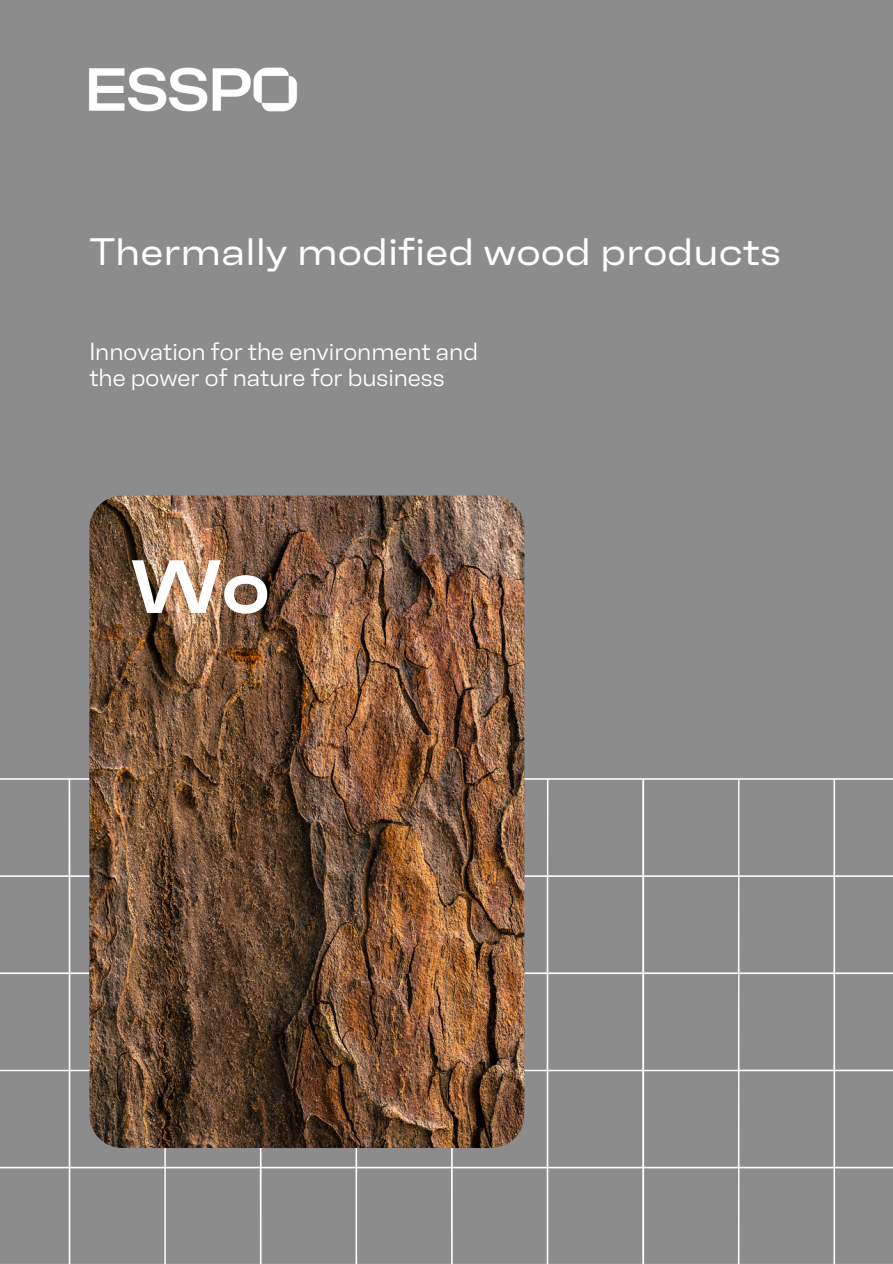
<style>
.page{position:relative;width:893px;height:1264px;background:#fff}
.page>*{position:absolute;margin:0;border:0;box-sizing:border-box;transform-origin:0 0}
.t1{font:600 75.15px "RB Faktum Neue Extended";color:#fff}
.t2{font:38.25px "RB Faktum Neue Extended";color:#fff}
.t3{font:300 24.75px/25.8px "RB Faktum Neue";color:#fff}
</style>
<div class="page">
<div style="left:0;top:0;width:892px;height:1263px;background:#8c8c8c"></div>
<svg style="left:0;top:778px;width:892px;height:485px"></svg>
<img style="left:89px;top:495px;width:435px;height:652px;border-radius:33px">
<img style="left:89px;top:67px;width:208px;height:45px">
<p class="t2" style="left:89px;top:228px;width:693px">Thermally modified wood products</p>
<h1 class="t3" style="left:89px;top:339px;width:390px">Innovation for the environment and the power of nature for business</h1>
<p class="t1" style="left:131px;top:541px;width:140px">Wo</p>
</div>
